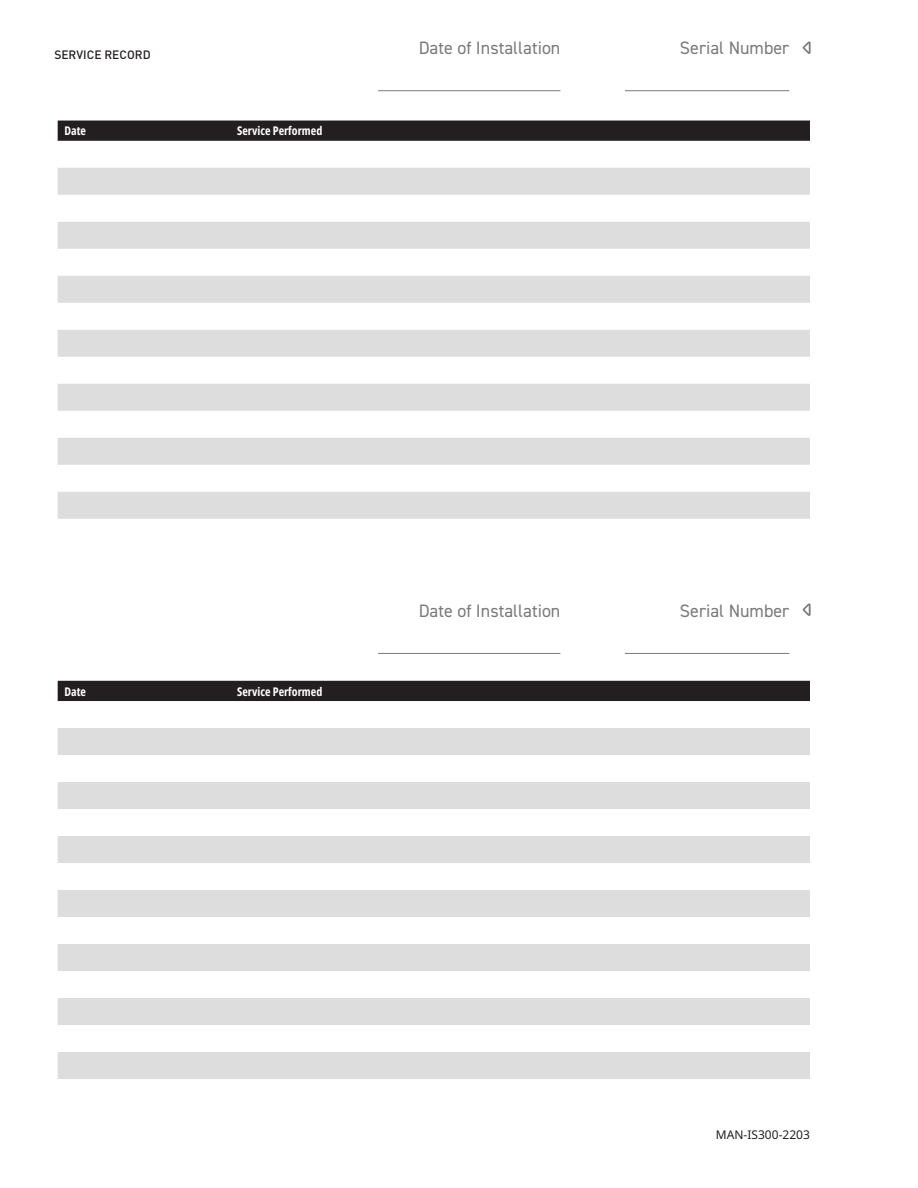
<style>
.page{position:relative;width:918px;height:1188px;background:#fff}
.page>*{position:absolute;margin:0;border:0;box-sizing:border-box;transform-origin:0 0}
.Section_Title-Right{font:18px "DIN2014";color:#7b7979}
.White_Basic_paragrap{font:700 extra-condensed 12px "Noto Sans";color:#fff}
.t1{font:12px "Noto Sans";color:#231f20}
.Chapter_Title-Left_p{font:500 12px "DIN";color:#231f20}
</style>
<div class="page">
<div style="left:58px;top:121px;width:752px;height:20px;background:#231f20"></div>
<svg style="left:58px;top:168px;width:752px;height:351px;fill:#deddde"></svg>
<div style="left:58px;top:681px;width:752px;height:20px;background:#231f20"></div>
<svg style="left:58px;top:728px;width:752px;height:351px;fill:#deddde"></svg>
<hr style="left:625px;top:90px;width:164px;height:1px;background:#7b7979">
<hr style="left:625px;top:653px;width:164px;height:1px;background:#7b7979">
<hr style="left:378px;top:90px;width:182px;height:1px;background:#7b7979">
<hr style="left:378px;top:653px;width:182px;height:1px;background:#7b7979">
<p class="Chapter_Title-Left_p" style="left:54px;top:47px;width:98px">SERVICE RECORD</p>
<p class="White_Basic_paragrap" style="left:64px;top:122px;width:23px">Date</p>
<p class="White_Basic_paragrap" style="left:237px;top:122px;width:87px">Service Performed</p>
<p class="Section_Title-Right" style="left:419px;top:37px;width:143px">Date of Installation</p>
<p class="Section_Title-Right" style="left:680px;top:37px;width:111px">Serial Number</p>
<p class="White_Basic_paragrap" style="left:64px;top:683px;width:23px">Date</p>
<p class="White_Basic_paragrap" style="left:237px;top:683px;width:87px">Service Performed</p>
<p class="Section_Title-Right" style="left:419px;top:599px;width:143px">Date of Installation</p>
<p class="Section_Title-Right" style="left:680px;top:599px;width:111px">Serial Number</p>
<p class="t1" style="left:716px;top:1126px;width:96px">MAN-IS300-2203</p>
</div>
